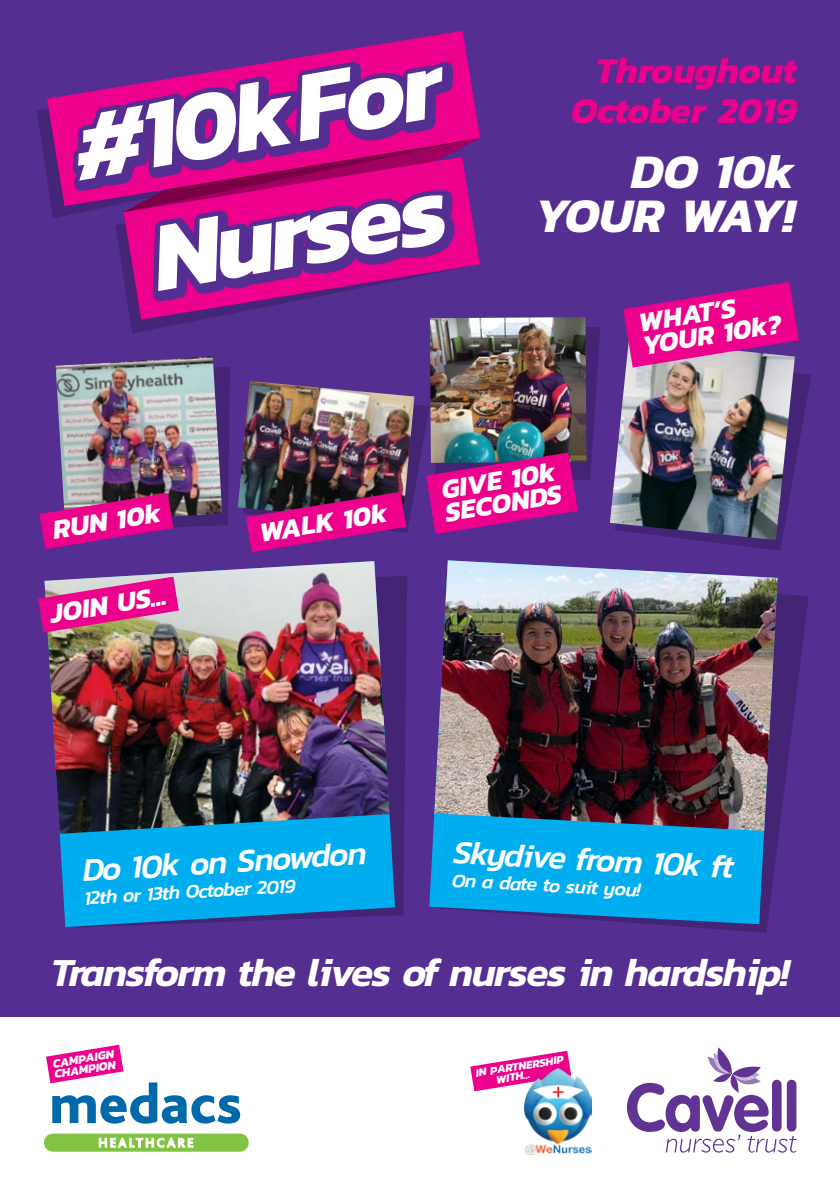
<style>
.page{position:relative;width:840px;height:1191px;background:#fff}
.page>*{position:absolute;margin:0;border:0;box-sizing:border-box;transform-origin:0 0}
.t1{font:italic 700 48.8px/44px "Kanit";color:#fff;text-align:right}
.t2{font:italic 600 40.2px "Kanit";letter-spacing:-.035em;color:#fff}
.t3{font:italic 700 36.8px/40.6px "Kanit";color:#ec008c;text-align:right}
.t4{font:italic 500 33px "Kanit";color:#fff}
.t5{font:italic 700 27.6px/23px "Kanit";color:#fff}
.t6{font:italic 500 19.4px "Kanit";color:#fff}
.t7{font:italic 700 12.4px/10.6px "Kanit";color:#fff}
.t8{font:italic 700 11.4px/9.8px "Kanit";color:#fff}
</style>
<div class="page">
<div style="left:0;top:0;width:839px;height:1191px;background:#542e91"></div>
<svg style="left:395px;top:576px;width:12px;height:339px;fill:#432475"></svg>
<svg style="left:59px;top:576px;width:336px;height:351px;background:#0b99dd"></svg>
<img style="left:44px;top:561px;width:345px;height:273px">
<svg style="left:653px;top:577px;width:155px;height:356px"></svg>
<svg style="left:429px;top:821px;width:348px;height:103px;background:#0a9be0"></svg>
<img style="left:434px;top:560px;width:343px;height:271px">
<img style="left:38px;top:576px;width:141px;height:56px">
<img style="left:56px;top:356px;width:158px;height:11px">
<img style="left:40px;top:367px;width:190px;height:182px">
<img style="left:238px;top:454px;width:5px;height:54px">
<img style="left:479px;top:317px;width:107px;height:8px">
<img style="left:243px;top:325px;width:357px;height:227px">
<svg style="left:130px;top:320px;width:349px;height:14px"></svg>
<svg style="left:272px;top:31px;width:208px;height:108px"></svg>
<svg style="left:127px;top:301px;width:352px;height:19px"></svg>
<svg style="left:37px;top:62px;width:442px;height:239px"></svg>
<div style="left:0;top:1017px;width:839px;height:174px;background:#fff"></div>
<svg style="left:626px;top:1047px;width:170px;height:105px"></svg>
<div style="left:44px;top:1133px;width:204px;height:18px;background:#81c343;border-radius:9px"></div>
<svg style="left:99px;top:1138px;width:94px;height:9px"></svg>
<svg style="left:470px;top:1050px;width:100px;height:41px"></svg>
<svg style="left:46px;top:1044px;width:194px;height:79px"></svg>
<img style="left:524px;top:1068px;width:66px;height:86px">
<img style="left:614px;top:282px;width:196px;height:269px">
<h3 class="t3" style="left:571px;top:49px;width:227px">Throughout<br>October 2019</h3>
<h1 class="t1" style="left:534px;top:148px;width:262px">DO 10k<br>YOUR WAY!</h1>
<p class="t5" style="left:51px;top:517px;width:111px;rotate:-9deg">RUN 10k</p>
<p class="t5" style="left:257px;top:520px;width:131px;rotate:-9deg">WALK 10k</p>
<p class="t5" style="left:49px;top:601px;width:119px;rotate:-9deg">JOIN US...</p>
<p class="t5" style="left:439px;top:477px;width:119px;rotate:-9deg">GIVE 10k<br>SECONDS</p>
<p class="t5" style="left:636px;top:310px;width:142px;rotate:-9deg">WHAT’S<br>YOUR 10k?</p>
<p class="t4" style="left:81px;top:844px;width:286px;rotate:-3deg">Do 10k on Snowdon</p>
<p class="t6" style="left:84px;top:882px;width:213px;rotate:-3deg">12th or 13th October 2019</p>
<p class="t4" style="left:454px;top:827px;width:282px;rotate:3deg">Skydive from 10k ft</p>
<p class="t6" style="left:452px;top:865px;width:190px;rotate:3deg">On a date to suit you!</p>
<h2 class="t2" style="left:51px;top:941px;width:740px">Transform the lives of nurses in hardship!</h2>
<p class="t7" style="left:52px;top:1058px;width:64px;rotate:-9deg">CAMPAIGN<br>CHAMPION</p>
<p class="t8" style="left:493px;top:1064px;width:71px;text-indent:-19px;rotate:-9deg">IN PARTNERSHIP<br>WITH...</p>
</div>
